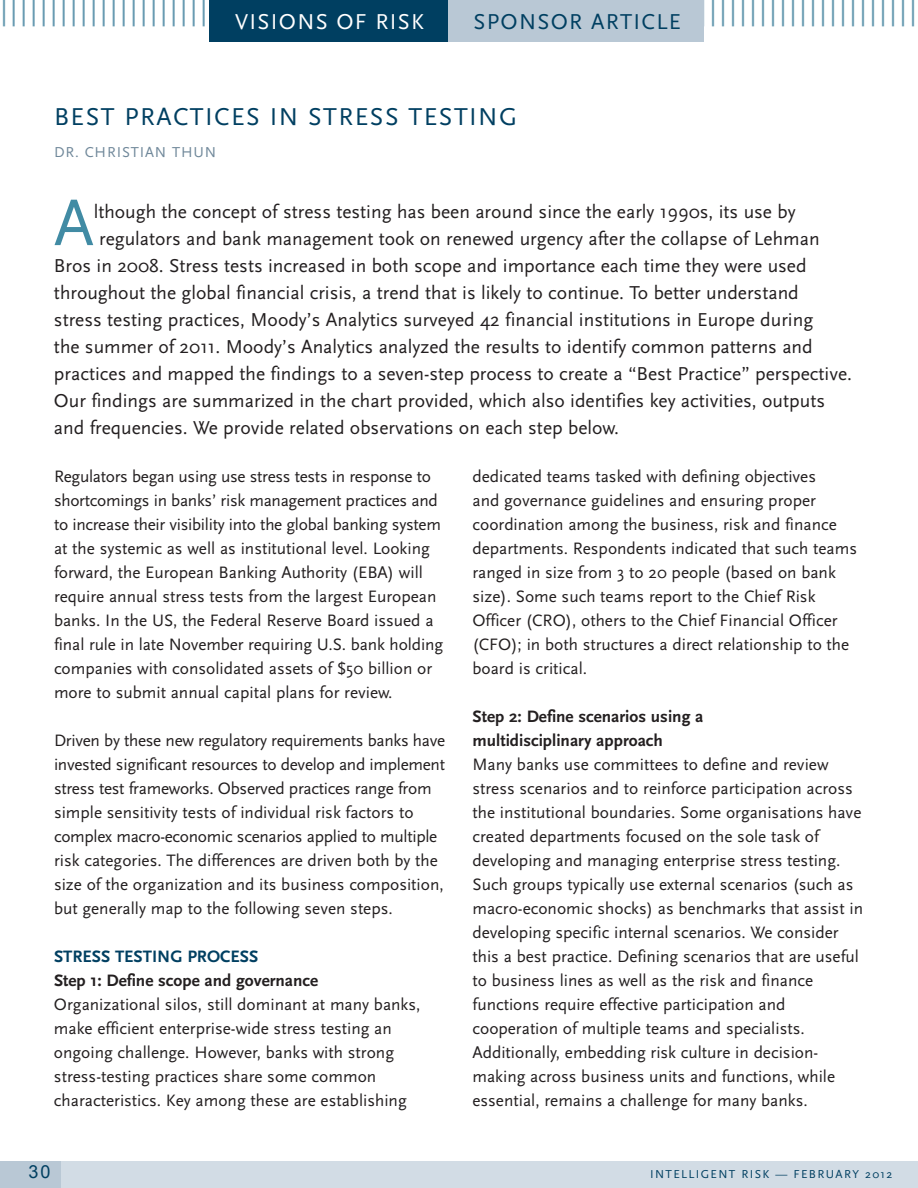
<style>
.page{position:relative;width:918px;height:1188px;background:#fff}
.page>*{position:absolute;margin:0;border:0;box-sizing:border-box;transform-origin:0 0}
.t1{font:66.9px "Scala Sans";color:#418ba4}
.t2{font:300 36px "Trade Gothic";color:#689bb1}
.t3{font:25.5px "Scala Sans";letter-spacing:.055em;color:#003f61}
.t4{font:22.5px "Scala Sans";letter-spacing:.055em;color:#003f61}
.t5{font:22.5px "Scala Sans";letter-spacing:.055em;color:#fff}
.t6{font:19.5px "Scala Sans";color:#231f20}
.t7{font:18px "Arial";color:#003f61}
.t8{font:17.25px/24px "Scala Sans";color:#231f20}
.t9{font:700 17.25px/24px "Scala Sans";color:#231f20}
.t10{font:700 17.25px "Scala Sans";color:#003f61}
.t11{font:15px "Scala Sans";letter-spacing:.055em;color:#70889a}
.t12{font:12px "Scala Sans";letter-spacing:.115em;color:#003f61}
</style>
<div class="page">
<div style="left:0;top:1161px;width:918px;height:27px;background:#d2dce5"></div>
<div style="left:0;top:1161px;width:61px;height:27px;background:#b9c8d5"></div>
<div style="left:209px;top:0;width:241px;height:42px;background:#003f61"></div>
<div style="left:448px;top:0;width:256px;height:42px;background:#b9c8d5"></div>
<h2 class="t2" style="left:0;top:0;width:919px">||||||||||||||||||||||||||||||||||||||||||||||||||||||||||||||||||||||||||||||||||||||||||||</h2>
<h3 class="t5" style="left:235px;top:12px;width:190px">VISIONS OF RISK</h3>
<h3 class="t4" style="left:474px;top:12px;width:209px">SPONSOR ARTICLE</h3>
<h3 class="t3" style="left:54px;top:106px;width:465px">BEST PRACTICES IN STRESS TESTING</h3>
<p class="t11" style="left:54px;top:146px;width:164px">DR. CHRISTIAN THUN</p>
<h1 class="t1" style="left:54px;top:196px;width:41px">A</h1>
<p class="t6" style="left:94px;top:204px;width:703px">lthough the concept of stress testing has been around since the early 1990s, its use by</p>
<p class="t6" style="left:99px;top:231px;width:722px">regulators and bank management took on renewed urgency after the collapse of Lehman</p>
<p class="t6" style="left:54px;top:258px;width:754px">Bros in 2008. Stress tests increased in both scope and importance each time they were used</p>
<p class="t6" style="left:54px;top:285px;width:746px">throughout the global financial crisis, a trend that is likely to continue. To better understand</p>
<p class="t6" style="left:54px;top:312px;width:761px">stress testing practices, Moody’s Analytics surveyed 42 financial institutions in Europe during</p>
<p class="t6" style="left:54px;top:339px;width:760px">the summer of 2011. Moody’s Analytics analyzed the results to identify common patterns and</p>
<p class="t6" style="left:54px;top:366px;width:800px">practices and mapped the findings to a seven-step process to create a “Best Practice” perspective.</p>
<p class="t6" style="left:54px;top:393px;width:773px">Our findings are summarized in the chart provided, which also identifies key activities, outputs</p>
<p class="t6" style="left:54px;top:420px;width:566px">and frequencies. We provide related observations on each step below.</p>
<p class="t8" style="left:54px;top:466px;width:391px">Regulators began using use stress tests in response to shortcomings in banks’ risk management practices and to increase their visibility into the global banking system at the systemic as well as institutional level. Looking forward, the European Banking Authority (EBA) will require annual stress tests from the largest European banks. In the US, the Federal Reserve Board issued a final rule in late November requiring U.S. bank holding companies with consolidated assets of $50 billion or more to submit annual capital plans for review.</p>
<p class="t8" style="left:54px;top:730px;width:393px">Driven by these new regulatory requirements banks have invested significant resources to develop and implement stress test frameworks. Observed practices range from simple sensitivity tests of individual risk factors to complex macro-economic scenarios applied to multiple risk categories. The differences are driven both by the size of the organization and its business composition, but generally map to the following seven steps.</p>
<p class="t10" style="left:54px;top:949px;width:206px">STRESS TESTING PROCESS</p>
<p class="t9" style="left:54px;top:970px;width:266px">Step 1: Define scope and governance</p>
<p class="t8" style="left:54px;top:994px;width:368px">Organizational silos, still dominant at many banks, make efficient enterprise-wide stress testing an ongoing challenge. However, banks with strong stress-testing practices share some common characteristics. Key among these are establishing</p>
<p class="t8" style="left:472px;top:466px;width:386px">dedicated teams tasked with defining objectives<br>and governance guidelines and ensuring proper coordination among the business, risk and finance departments. Respondents indicated that such teams ranged in size from 3 to 20 people (based on bank size). Some such teams report to the Chief Risk Officer (CRO), others to the Chief Financial Officer (CFO); in both structures a direct relationship to the board is critical.</p>
<p class="t9" style="left:472px;top:706px;width:232px">Step 2: Define scenarios using a multidisciplinary approach</p>
<p class="t8" style="left:472px;top:754px;width:392px">Many banks use committees to define and review stress scenarios and to reinforce participation across the institutional boundaries. Some organisations have created departments focused on the sole task of developing and managing enterprise stress testing.<br>Such groups typically use external scenarios (such as macro-economic shocks) as benchmarks that assist in developing specific internal scenarios. We consider this a best practice. Defining scenarios that are useful to business lines as well as the risk and finance functions require effective participation and cooperation of multiple teams and specialists.<br>Additionally, embedding risk culture in decision&shy;making across business units and functions, while essential, remains a challenge for many banks.</p>
<p class="t7" style="left:29px;top:1162px;width:24px">30</p>
<p class="t12" style="left:650px;top:1170px;width:244px">INTELLIGENT RISK — FEBRUARY 2012</p>
</div>
